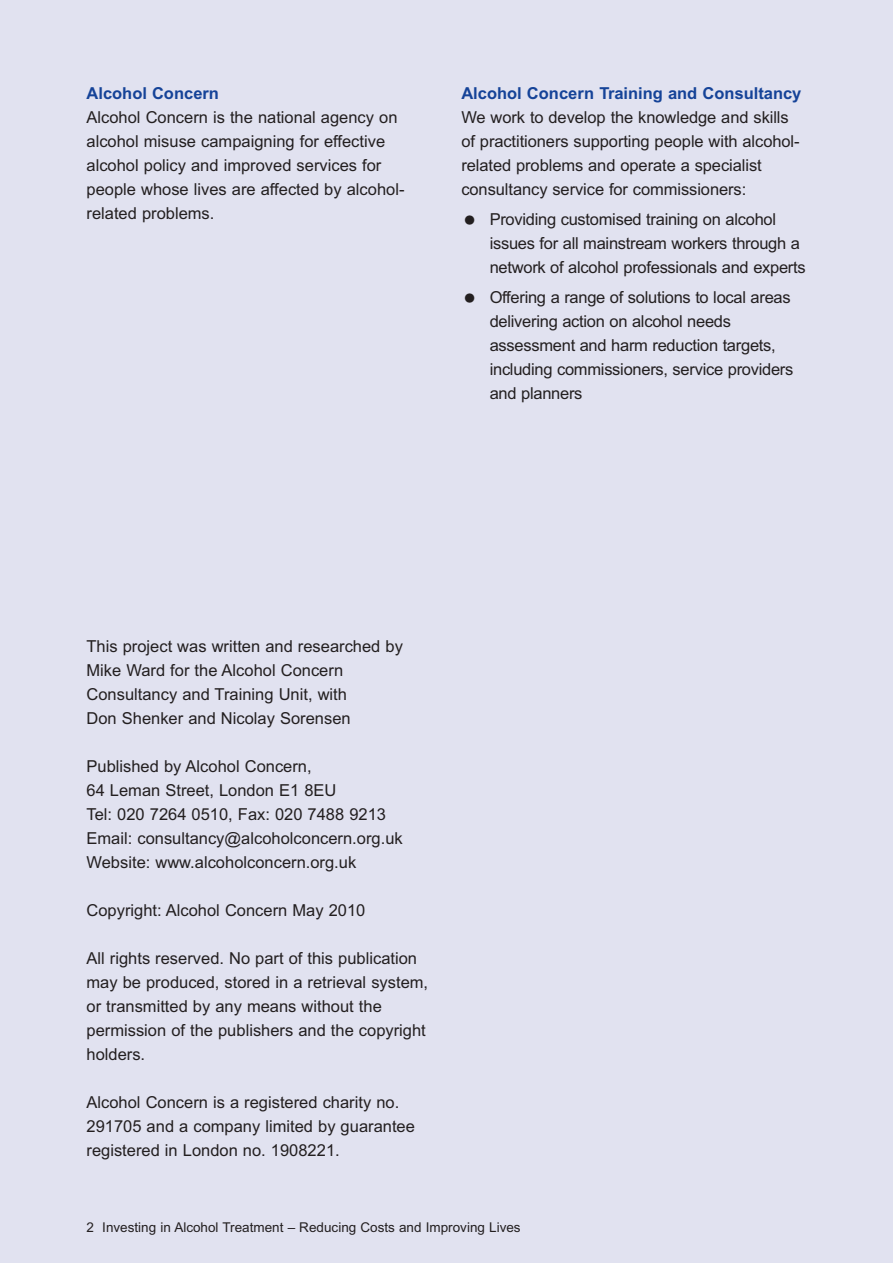
<style>
.page{position:relative;width:893px;height:1263px;background:#e1e2f0}
.page>*{position:absolute;margin:0;border:0;box-sizing:border-box;transform-origin:0 0}
.t1{font:16.5px/24px "Arial";color:#231f20}
.t2{font:700 16.5px "Arial SFMT";color:#154398}
.t3{font:700 16.5px "Arial";color:#154398}
.t4{font:13.5px "Arial";color:#231f20}
</style>
<div class="page">
<p class="t3" style="left:87px;top:83px;width:134px">Alcohol Concern</p>
<p class="t1" style="left:87px;top:105px;width:319px">Alcohol Concern is the national agency on alcohol misuse campaigning for effective alcohol policy and improved services for people whose lives are affected by alcohol&shy;related problems.</p>
<p class="t2" style="left:461px;top:87px;width:342px">Alcohol Concern Training and Consultancy</p>
<p class="t1" style="left:461px;top:105px;width:340px">We work to develop the knowledge and skills of practitioners supporting people with alcohol&shy;related problems and operate a specialist consultancy service for commissioners:</p>
<p class="t1" style="left:490px;top:207px;width:318px">Providing customised training on alcohol issues for all mainstream workers through a network of alcohol professionals and experts</p>
<p class="t1" style="left:490px;top:286px;width:305px">Offering a range of solutions to local areas delivering action on alcohol needs assessment and harm reduction targets, including commissioners, service providers and planners</p>
<p class="t1" style="left:87px;top:634px;width:318px">This project was written and researched by Mike Ward for the Alcohol Concern Consultancy and Training Unit, with<br>Don Shenker and Nicolay Sorensen</p>
<p class="t1" style="left:87px;top:754px;width:318px">Published by Alcohol Concern,<br>64 Leman Street, London E1 8EU<br>Tel: 020 7264 0510, Fax: 020 7488 9213<br>Email: consultancy@alcoholconcern.org.uk Website: www.alcoholconcern.org.uk</p>
<p class="t1" style="left:87px;top:898px;width:280px">Copyright: Alcohol Concern May 2010</p>
<p class="t1" style="left:87px;top:946px;width:343px">All rights reserved. No part of this publication may be produced, stored in a retrieval system, or transmitted by any means without the permission of the publishers and the copyright holders.</p>
<p class="t1" style="left:87px;top:1090px;width:330px">Alcohol Concern is a registered charity no.<br>291705 and a company limited by guarantee registered in London no. 1908221.</p>
<p class="t4" style="left:87px;top:1219px;width:436px">2 Investing in Alcohol Treatment – Reducing Costs and Improving Lives</p>
</div>
